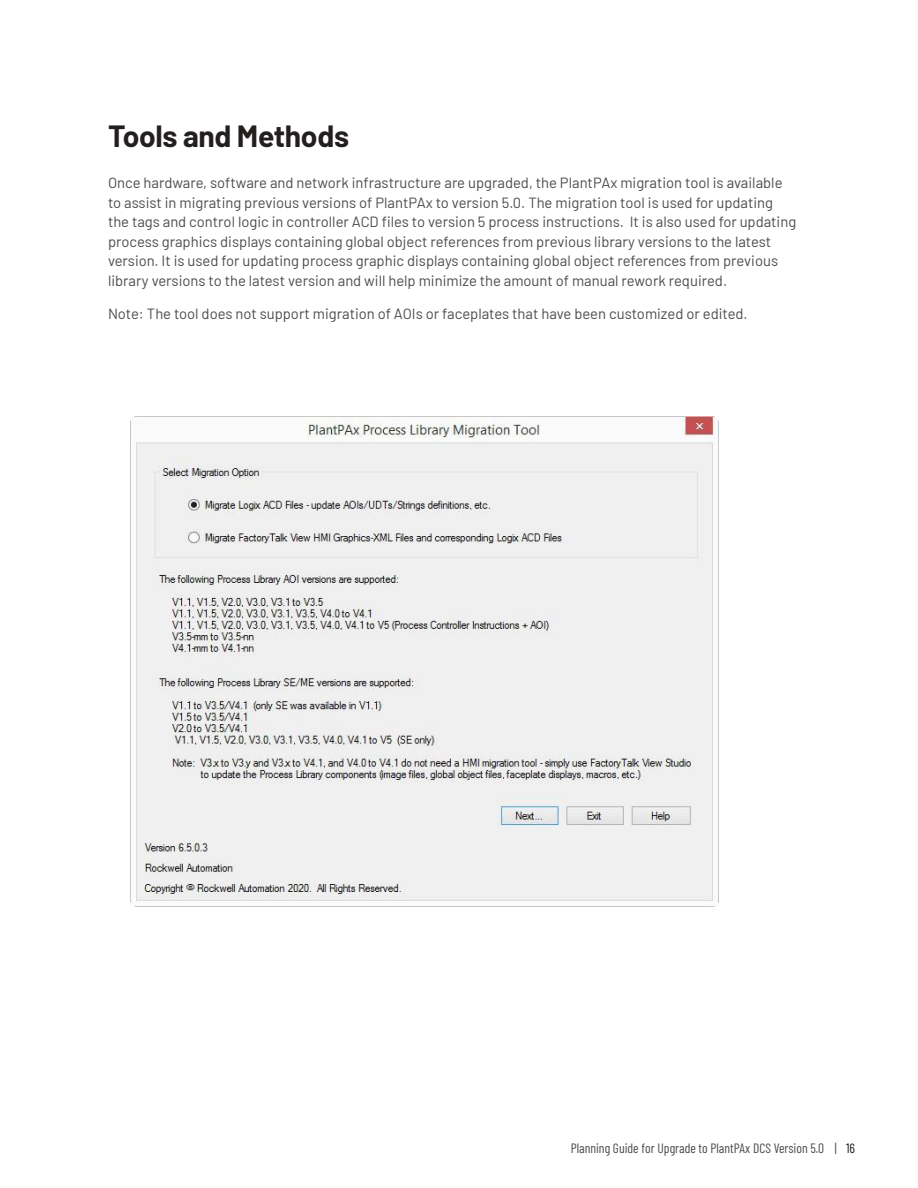
<style>
.page{position:relative;width:918px;height:1188px;background:#fff}
.page>*{position:absolute;margin:0;border:0;box-sizing:border-box;transform-origin:0 0}
.t1{font:700 30px "Barlow";letter-spacing:-.01em;color:#241f1f}
.t2{font:14.85px/19.5px "Barlow";color:#4e4b4c}
.t3{font:13.5px "Barlow Condensed";color:#4e4b4c}
.s1{color:#241f1f}
</style>
<div class="page">
<img style="left:132px;top:417px;width:587px;height:489px">
<h1 class="t1" style="left:108px;top:114px;width:243px">Tools and Methods</h1>
<p class="t2" style="left:108px;top:172px;width:690px">Once hardware, software and network infrastructure are upgraded, the PlantPAx migration tool is available to assist in migrating previous versions of PlantPAx to version 5.0. The migration tool is used for updating the tags and control logic in controller ACD files to version 5 process instructions. It is also used for updating process graphics displays containing global object references from previous library versions to the latest version. It is used for updating process graphic displays containing global object references from previous library versions to the latest version and will help minimize the amount of manual rework required.</p>
<p class="t2" style="left:108px;top:303px;width:641px">Note: The tool does not support migration of AOIs or faceplates that have been customized or edited.</p>
<p class="t3" style="left:571px;top:1138px;width:286px">Planning Guide for Upgrade to PlantPAx DCS Version 5.0 | <span class="s1">16</span></p>
</div>
